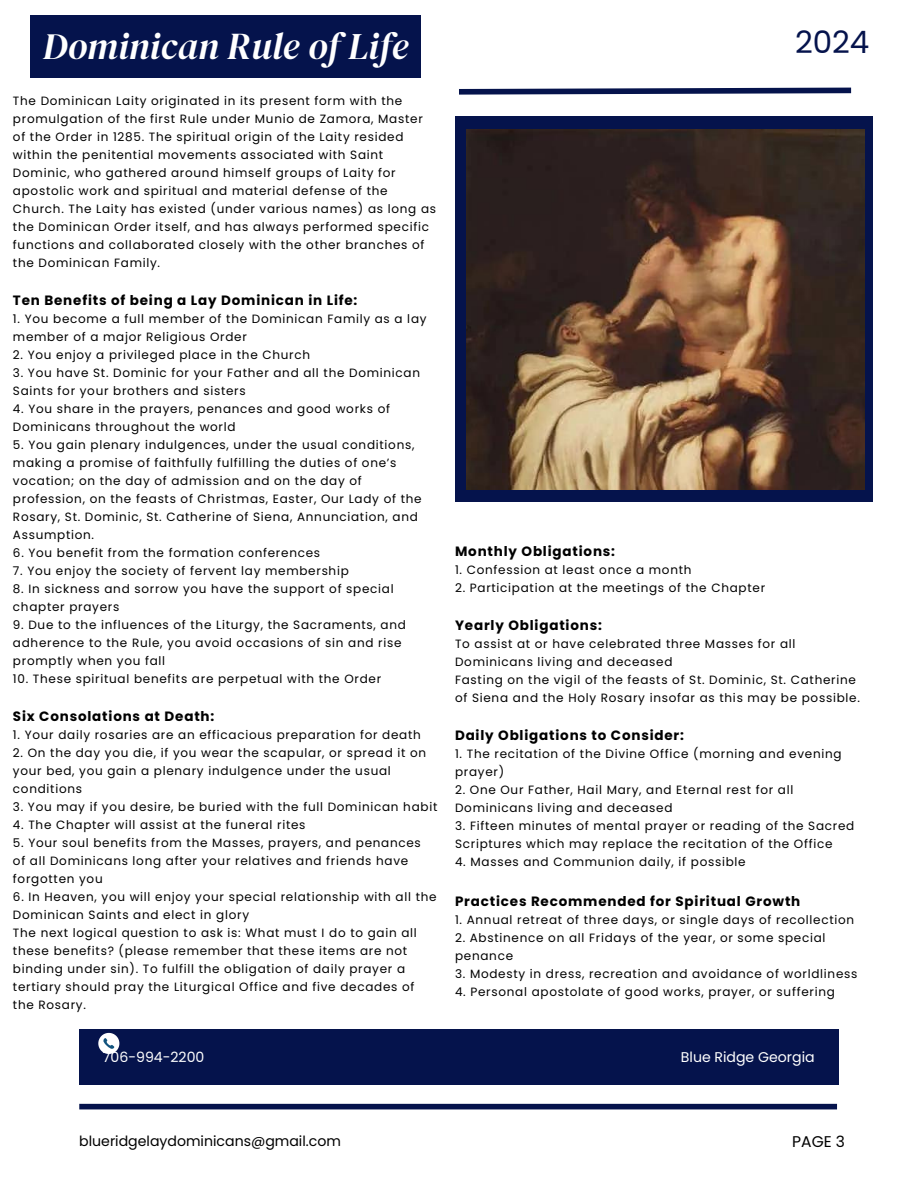
<style>
.page{position:relative;width:918px;height:1188px;background:#fff}
.page>*{position:absolute;margin:0;border:0;box-sizing:border-box;transform-origin:0 0}
.t1{font:italic 37.5px "DM Serif Display";color:#fff}
.t2{font:30.9px "Poppins";color:#05134c}
.t3{font:15.45px "Poppins";color:#000}
.t4{font:14.1px "Poppins";color:#000}
.t5{font:14.1px "Poppins";color:#fff}
.t6{font:700 13.5px "Poppins";letter-spacing:.06em;color:#000}
.t7{font:12px/18px "Poppins";letter-spacing:.06em;color:#000}
</style>
<div class="page">
<div style="left:455px;top:116px;width:418px;height:386px;background:#05134c"></div>
<div style="left:79px;top:1029px;width:760px;height:56px;background:#05134c"></div>
<svg style="left:459px;top:87px;width:393px;height:8px"></svg>
<div style="left:79px;top:1104px;width:758px;height:5px;background:#05134c"></div>
<svg style="left:98px;top:1033px;width:21px;height:21px"></svg>
<div style="left:30px;top:16px;width:391px;height:62px;background:#05134c"></div>
<img style="left:467px;top:130px;width:397px;height:360px">
<p class="t1" style="left:43px;top:20px;width:367px">Dominican Rule of Life</p>
<h1 class="t7" style="left:13px;top:92px;width:425px">The Dominican Laity originated in its present form with the promulgation of the first Rule under Munio de Zamora, Master of the Order in 1285. The spiritual origin of the Laity resided within the penitential movements associated with Saint Dominic, who gathered around himself groups of Laity for apostolic work and spiritual and material defense of the Church. The Laity has existed (under various names) as long as the Dominican Order itself, and has always performed specific functions and collaborated closely with the other branches of the Dominican Family.</h1>
<h2 class="t6" style="left:13px;top:291px;width:346px">Ten Benefits of being a Lay Dominican in Life:</h2>
<p class="t7" style="left:13px;top:310px;width:415px">1. You become a full member of the Dominican Family as a lay member of a major Religious Order</p>
<p class="t7" style="left:13px;top:346px;width:299px">2. You enjoy a privileged place in the Church</p>
<p class="t7" style="left:13px;top:364px;width:409px">3. You have St. Dominic for your Father and all the Dominican<br>Saints for your brothers and sisters</p>
<p class="t7" style="left:13px;top:400px;width:379px">4. You share in the prayers, penances and good works of<br>Dominicans throughout the world</p>
<p class="t7" style="left:13px;top:436px;width:410px">5. You gain plenary indulgences, under the usual conditions, making a promise of faithfully fulfilling the duties of one’s vocation; on the day of admission and on the day of profession, on the feasts of Christmas, Easter, Our Lady of the Rosary, St. Dominic, St. Catherine of Siena, Annunciation, and</p>
<p class="t7" style="left:13px;top:526px;width:83px">Assumption.</p>
<p class="t7" style="left:13px;top:544px;width:309px">6. You benefit from the formation conferences</p>
<p class="t7" style="left:13px;top:562px;width:337px">7. You enjoy the society of fervent lay membership</p>
<p class="t7" style="left:13px;top:580px;width:382px">8. In sickness and sorrow you have the support of special chapter prayers</p>
<p class="t7" style="left:13px;top:616px;width:394px">9. Due to the influences of the Liturgy, the Sacraments, and adherence to the Rule, you avoid occasions of sin and rise promptly when you fall</p>
<p class="t7" style="left:13px;top:670px;width:370px">10. These spiritual benefits are perpetual with the Order</p>
<p class="t6" style="left:13px;top:707px;width:203px">Six Consolations at Death:</p>
<p class="t7" style="left:13px;top:726px;width:409px">1. Your daily rosaries are an efficacious preparation for death</p>
<p class="t7" style="left:13px;top:744px;width:415px">2. On the day you die, if you wear the scapular, or spread it on your bed, you gain a plenary indulgence under the usual conditions</p>
<p class="t7" style="left:13px;top:798px;width:426px">3. You may if you desire, be buried with the full Dominican habit</p>
<p class="t7" style="left:13px;top:816px;width:294px">4. The Chapter will assist at the funeral rites</p>
<p class="t7" style="left:13px;top:834px;width:409px">5. Your soul benefits from the Masses, prayers, and penances of all Dominicans long after your relatives and friends have forgotten you</p>
<p class="t7" style="left:13px;top:888px;width:425px">6. In Heaven, you will enjoy your special relationship with all the<br>Dominican Saints and elect in glory</p>
<p class="t7" style="left:13px;top:924px;width:405px">The next logical question to ask is: What must I do to gain all these benefits? (please remember that these items are not binding under sin). To fulfill the obligation of daily prayer a tertiary should pray the Liturgical Office and five decades of the Rosary.</p>
<p class="t2" style="left:795px;top:20px;width:76px">2024</p>
<p class="t6" style="left:455px;top:541px;width:162px">Monthly Obligations:</p>
<p class="t7" style="left:455px;top:560px;width:238px">1. Confession at least once a month</p>
<p class="t7" style="left:455px;top:578px;width:312px">2. Participation at the meetings of the Chapter</p>
<p class="t6" style="left:455px;top:615px;width:148px">Yearly Obligations:</p>
<p class="t7" style="left:455px;top:634px;width:342px">To assist at or have celebrated three Masses for all<br>Dominicans living and deceased</p>
<p class="t7" style="left:455px;top:670px;width:406px">Fasting on the vigil of the feasts of St. Dominic, St. Catherine of Siena and the Holy Rosary insofar as this may be possible.</p>
<p class="t6" style="left:455px;top:725px;width:231px">Daily Obligations to Consider:</p>
<p class="t7" style="left:455px;top:744px;width:388px">1. The recitation of the Divine Office (morning and evening prayer)</p>
<p class="t7" style="left:455px;top:780px;width:340px">2. One Our Father, Hail Mary, and Eternal rest for all<br>Dominicans living and deceased</p>
<p class="t7" style="left:455px;top:816px;width:401px">3. Fifteen minutes of mental prayer or reading of the Sacred<br>Scriptures which may replace the recitation of the Office</p>
<p class="t7" style="left:455px;top:852px;width:292px">4. Masses and Communion daily, if possible</p>
<p class="t6" style="left:455px;top:891px;width:347px">Practices Recommended for Spiritual Growth</p>
<p class="t7" style="left:455px;top:910px;width:401px">1. Annual retreat of three days, or single days of recollection</p>
<p class="t7" style="left:455px;top:928px;width:372px">2. Abstinence on all Fridays of the year, or some special penance</p>
<p class="t7" style="left:455px;top:964px;width:404px">3. Modesty in dress, recreation and avoidance of worldliness</p>
<p class="t7" style="left:455px;top:982px;width:381px">4. Personal apostolate of good works, prayer, or suffering</p>
<p class="t5" style="left:103px;top:1047px;width:103px">706-994-2200</p>
<p class="t5" style="left:681px;top:1047px;width:135px">Blue Ridge Georgia</p>
<h4 class="t4" style="left:79px;top:1131px;width:263px">blueridgelaydominicans@gmail.com</h4>
<h4 class="t3" style="left:792px;top:1130px;width:54px">PAGE 3</h4>
</div>
